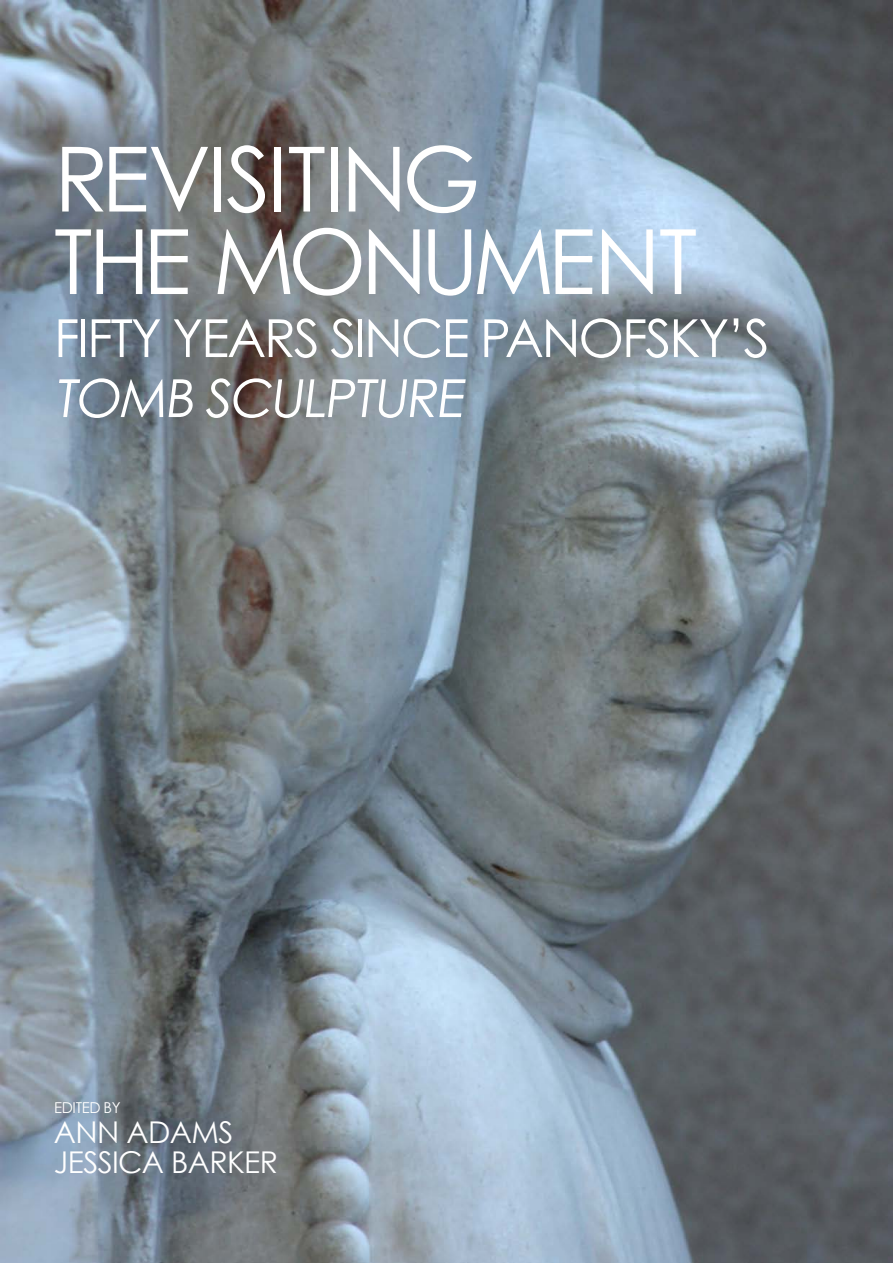
<style>
.page{position:relative;width:893px;height:1263px;background:#fff}
.page>*{position:absolute;margin:0;border:0;box-sizing:border-box;transform-origin:0 0}
.t1{font:90px/82.5px "Century Gothic";letter-spacing:-.04em;color:#fff}
.t2{font:52.5px/60px "Century Gothic";letter-spacing:-.04em;color:#fff}
.t3{font:30px/30px "Century Gothic";letter-spacing:-.02em;color:#fff}
.t4{font:15px "Century Gothic";letter-spacing:-.02em;color:#fff}
</style>
<div class="page">
<img style="left:0;top:0;width:893px;height:1263px">
<h1 class="t1" style="left:54px;top:136px;width:645px">REVISITING<br>THE MONUMENT</h1>
<p class="t2" style="left:54px;top:307px;width:717px">FIFTY YEARS SINCE PANOFSKY’S<br>TOMB SCULPTURE</p>
<p class="t4" style="left:54px;top:1098px;width:68px">EDITED BY</p>
<p class="t3" style="left:54px;top:1117px;width:225px">ANN ADAMS<br>JESSICA BARKER</p>
</div>
